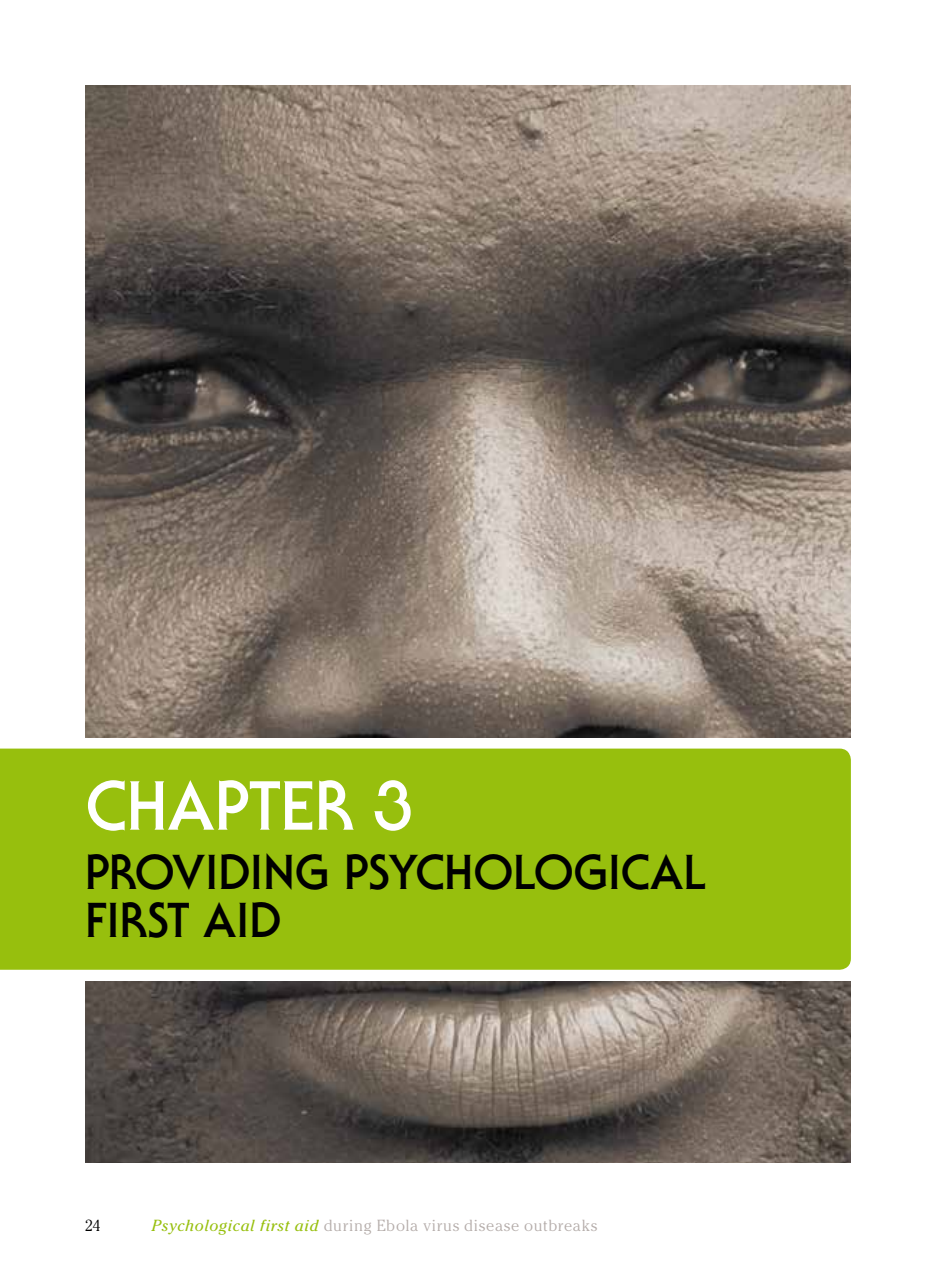
<style>
.page{position:relative;width:936px;height:1276px;background:#fff}
.page>*{position:absolute;margin:0;border:0;box-sizing:border-box;transform-origin:0 0}
.t1{font:700 68px "Serif Gothic Std";letter-spacing:.005em;color:#fff}
.t2{font:700 48px "Serif Gothic Std";letter-spacing:.005em;color:#000}
.t3{font:300 16px "Cheltenham Std";letter-spacing:.045em;color:#b5adaa}
.t4{font:300 16px "Cheltenham Std";color:#000}
.s1{font-weight:400;font-style:italic;color:#97bf0d}
</style>
<div class="page">
<div style="left:0;top:748px;width:850px;height:221px;background:#97bf0d"></div>
<img style="left:85px;top:981px;width:765px;height:181px">
<img style="left:85px;top:85px;width:765px;height:652px">
<h1 class="t1" style="left:85px;top:766px;width:331px">CHAPTER 3</h1>
<h2 class="t2" style="left:85px;top:844px;width:145px">PROVIDING</h2>
<h2 class="t2" style="left:344px;top:844px;width:130px">PSYCHOLOGI</h2>
<h2 class="t2" style="left:620px;top:844px;width:59px">CAL</h2>
<h2 class="t2" style="left:85px;top:892px;width:22px">FIRST</h2>
<h2 class="t2" style="left:204px;top:892px;width:27px">AID</h2>
<p class="t4" style="left:85px;top:1215px;width:17px">24</p>
<p class="t3" style="left:152px;top:1215px;width:447px"><span class="s1">Psychological first aid</span> during Ebola virus disease outbreaks</p>
</div>
